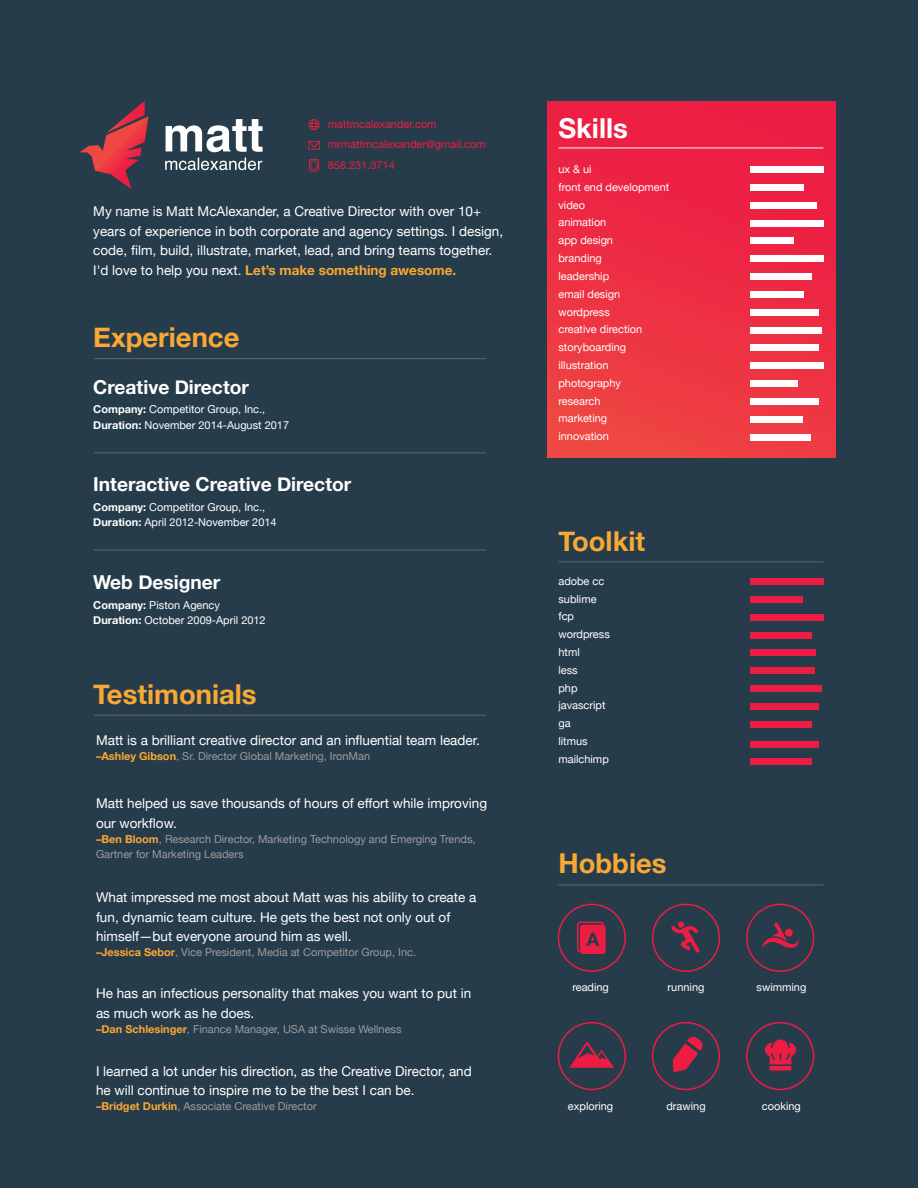
<style>
.page{position:relative;width:918px;height:1188px;background:#263c4b}
.page>*{position:absolute;margin:0;border:0;box-sizing:border-box;transform-origin:0 0}
.t1{font:700 27.45px "Helvetica Neue";color:#faa834}
.t2{font:700 27.45px "Helvetica Neue";color:#fff}
.t3{font:700 19.2px "Helvetica Neue";color:#fff}
.t4{font:13.5px/19.5px "Helvetica Neue";color:#fff}
.t5{font:10.95px/17.9px "Helvetica Neue";color:#fff}
.t6{font:10.95px/15.1px "Helvetica Neue";color:#9b9b9b}
.t7{font:10.95px/20.5px "Helvetica Neue";color:#ed1c43}
.s1{font-weight:700;color:#faa834}
.s2{font-weight:700}
</style>
<div class="page">
<div style="left:548px;top:101px;width:287px;height:356px;background:linear-gradient(to bottom,#ed1c46,#ee4243)"></div>
<svg style="left:765px;top:1040px;width:31px;height:31px"></svg>
<hr style="left:94px;top:452px;width:392px;height:1px;background:#646566">
<hr style="left:94px;top:550px;width:392px;height:1px;background:#646566">
<hr style="left:94px;top:358px;width:392px;height:1px;background:#646566">
<hr style="left:94px;top:715px;width:392px;height:1px;background:#646566">
<hr style="left:558px;top:148px;width:265px;height:1px;background:#fff">
<hr style="left:558px;top:561px;width:265px;height:1px;background:#646566">
<hr style="left:558px;top:885px;width:265px;height:1px;background:#646566">
<svg style="left:309px;top:119px;width:11px;height:11px"></svg>
<svg style="left:308px;top:141px;width:12px;height:9px"></svg>
<svg style="left:309px;top:159px;width:10px;height:12px"></svg>
<svg style="left:166px;top:119px;width:97px;height:33px"></svg>
<svg style="left:165px;top:158px;width:97px;height:12px"></svg>
<svg style="left:79px;top:101px;width:69px;height:88px"></svg>
<div style="left:750px;top:167px;width:73px;height:6px;background:#fff"></div>
<div style="left:750px;top:184px;width:53px;height:7px;background:#fff"></div>
<div style="left:750px;top:202px;width:67px;height:6px;background:#fff"></div>
<div style="left:750px;top:220px;width:73px;height:6px;background:#fff"></div>
<div style="left:750px;top:238px;width:43px;height:6px;background:#fff"></div>
<div style="left:750px;top:256px;width:73px;height:6px;background:#fff"></div>
<div style="left:750px;top:273px;width:62px;height:7px;background:#fff"></div>
<div style="left:750px;top:291px;width:54px;height:7px;background:#fff"></div>
<div style="left:750px;top:309px;width:68px;height:6px;background:#fff"></div>
<div style="left:750px;top:327px;width:71px;height:6px;background:#fff"></div>
<div style="left:750px;top:345px;width:68px;height:6px;background:#fff"></div>
<div style="left:750px;top:363px;width:73px;height:6px;background:#fff"></div>
<div style="left:750px;top:381px;width:48px;height:6px;background:#fff"></div>
<div style="left:750px;top:399px;width:68px;height:6px;background:#fff"></div>
<div style="left:750px;top:416px;width:53px;height:7px;background:#fff"></div>
<div style="left:750px;top:434px;width:61px;height:7px;background:#fff"></div>
<div style="left:750px;top:578px;width:73px;height:7px;background:#ed1c43"></div>
<div style="left:750px;top:596px;width:53px;height:7px;background:#ed1c43"></div>
<div style="left:750px;top:614px;width:73px;height:6px;background:#ed1c43"></div>
<div style="left:750px;top:632px;width:62px;height:6px;background:#ed1c43"></div>
<div style="left:750px;top:650px;width:66px;height:6px;background:#ed1c43"></div>
<div style="left:750px;top:668px;width:64px;height:6px;background:#ed1c43"></div>
<div style="left:750px;top:685px;width:71px;height:7px;background:#ed1c43"></div>
<div style="left:750px;top:703px;width:68px;height:6px;background:#ed1c43"></div>
<div style="left:750px;top:721px;width:61px;height:6px;background:#ed1c43"></div>
<div style="left:750px;top:758px;width:61px;height:7px;background:#ed1c43"></div>
<div style="left:750px;top:742px;width:68px;height:6px;background:#ed1c43"></div>
<div style="left:558px;top:904px;width:68px;height:68px;border:2px solid #ed1c43;border-radius:50%"></div>
<div style="left:652px;top:904px;width:68px;height:68px;border:2px solid #ed1c43;border-radius:50%"></div>
<div style="left:746px;top:904px;width:68px;height:68px;border:2px solid #ed1c43;border-radius:50%"></div>
<div style="left:558px;top:1022px;width:68px;height:68px;border:2px solid #ed1c43;border-radius:50%"></div>
<div style="left:652px;top:1022px;width:68px;height:68px;border:2px solid #ed1c43;border-radius:50%"></div>
<div style="left:746px;top:1022px;width:68px;height:68px;border:2px solid #ed1c43;border-radius:50%"></div>
<svg style="left:762px;top:922px;width:37px;height:26px"></svg>
<svg style="left:576px;top:921px;width:30px;height:33px"></svg>
<svg style="left:673px;top:1036px;width:30px;height:36px"></svg>
<svg style="left:569px;top:1041px;width:45px;height:27px"></svg>
<div style="left:678px;top:921px;width:6px;height:7px;background:#ed1c43;border-radius:50%"></div>
<svg style="left:671px;top:925px;width:29px;height:28px"></svg>
<p class="t7" style="left:328px;top:114px;width:160px">mattmcalexander.com mrmattmcalexander@gmail.com<br>858.231.3714</p>
<p class="t4" style="left:93px;top:202px;width:411px">My name is Matt McAlexander, a Creative Director with over 10+ years of experience in both corporate and agency settings. I design, code, film, build, illustrate, market, lead, and bring teams together.<br>I'd love to help you next. <span class="s1">Let’s make something awesome.</span></p>
<h1 class="t1" style="left:93px;top:316px;width:148px">Experience</h1>
<h2 class="t3" style="left:93px;top:372px;width:157px">Creative Director</h2>
<p class="t5" style="left:93px;top:403px;width:197px;line-height:15.1px"><span class="s2">Company:</span> Competitor Group, Inc.,<br><span class="s2">Duration:</span> November 2014-August 2017</p>
<h2 class="t3" style="left:93px;top:469px;width:260px">Interactive Creative Director</h2>
<p class="t5" style="left:93px;top:500px;width:185px;line-height:15.1px"><span class="s2">Company:</span> Competitor Group, Inc.,<br><span class="s2">Duration:</span> April 2012-November 2014</p>
<h2 class="t3" style="left:93px;top:567px;width:129px">Web Designer</h2>
<p class="t5" style="left:93px;top:598px;width:174px;line-height:15.1px"><span class="s2">Company:</span> Piston Agency<br><span class="s2">Duration:</span> October 2009-April 2012</p>
<h1 class="t1" style="left:93px;top:672px;width:165px">Testimonials</h1>
<p class="t4" style="left:96px;top:731px;width:385px">Matt is a brilliant creative director and an influential team leader.</p>
<p class="t6" style="left:96px;top:749px;width:276px"><span class="s1">–Ashley Gibson</span>, Sr. Director Global Marketing, IronMan</p>
<p class="t4" style="left:96px;top:794px;width:393px">Matt helped us save thousands of hours of effort while improving our workflow.</p>
<p class="t6" style="left:96px;top:832px;width:381px"><span class="s1">–Ben Bloom</span>, Research Director, Marketing Technology and Emerging Trends,<br>Gartner for Marketing Leaders</p>
<p class="t4" style="left:96px;top:888px;width:382px">What impressed me most about Matt was his ability to create a fun, dynamic team culture. He gets the best not only out of himself—but everyone around him as well.</p>
<p class="t6" style="left:96px;top:945px;width:322px"><span class="s1">–Jessica Sebor</span>, Vice President, Media at Competitor Group, Inc.</p>
<p class="t4" style="left:96px;top:985px;width:377px">He has an infectious personality that makes you want to put in as much work as he does.</p>
<p class="t6" style="left:96px;top:1022px;width:307px"><span class="s1">–Dan Schlesinger</span>, Finance Manager, USA at Swisse Wellness</p>
<p class="t4" style="left:96px;top:1062px;width:377px">I learned a lot under his direction, as the Creative Director, and he will continue to inspire me to be the best I can be.</p>
<p class="t6" style="left:96px;top:1099px;width:222px"><span class="s1">–Bridget Durkin</span>, Associate Creative Director</p>
<h1 class="t2" style="left:558px;top:107px;width:71px">Skills</h1>
<p class="t5" style="left:558px;top:161px;width:112px">ux &amp; ui<br>front end development video<br>animation<br>app design<br>branding<br>leadership<br>email design wordpress<br>creative direction storyboarding illustration photography<br>research<br>marketing<br>innovation</p>
<h1 class="t1" style="left:558px;top:520px;width:88px">Toolkit</h1>
<p class="t5" style="left:558px;top:573px;width:53px">adobe cc sublime fcp wordpress html<br>less<br>php javascript ga<br>litmus mailchimp</p>
<h1 class="t1" style="left:558px;top:842px;width:110px">Hobbies</h1>
<p class="t5" style="left:572px;top:979px;width:38px">reading</p>
<p class="t5" style="left:668px;top:979px;width:38px">running</p>
<p class="t5" style="left:757px;top:979px;width:51px">swimming</p>
<p class="t5" style="left:568px;top:1097px;width:47px">exploring</p>
<p class="t5" style="left:666px;top:1097px;width:41px">drawing</p>
<p class="t5" style="left:762px;top:1097px;width:40px">cooking</p>
</div>
